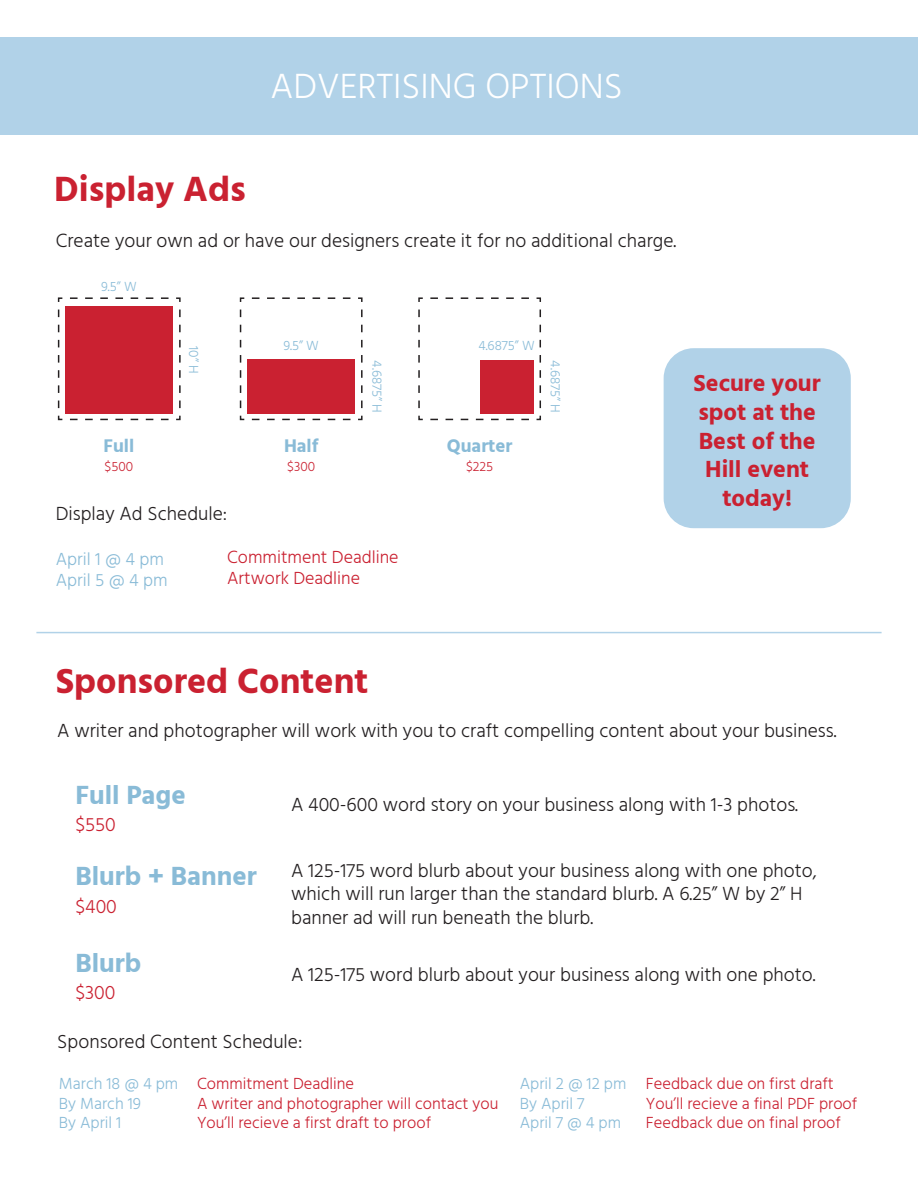
<style>
.page{position:relative;width:918px;height:1188px;background:#fff}
.page>*{position:absolute;margin:0;border:0;box-sizing:border-box;transform-origin:0 0}
.t1{font:700 36px "Hind";color:#ca2131}
.t2{font:300 36px "Hind";color:#fff}
.t3{font:700 27px "Hind";color:#89bbd7}
.t4{font:700 24px/28.8px "Hind";color:#ca2131;text-align:center}
.t5{font:300 19.5px/23.4px "Hind";color:#231f20}
.t6{font:300 19.5px "Hind";color:#ca2131}
.t7{font:700 18.75px "Hind";color:#89bbd7}
.t8{font:300 18px/21.6px "Hind";color:#ca2131}
.t9{font:300 18px/21.6px "Hind";color:#89bbd7}
.t10{font:300 16.5px/19.8px "Hind";color:#ca2131}
.t11{font:300 16.5px/19.8px "Hind";color:#89bbd7}
.t12{font:300 13.65px "Hind";color:#89bbd7}
.t13{font:300 13.65px "Hind";color:#ca2131}
</style>
<div class="page">
<div style="left:0;top:37px;width:918px;height:98px;background:#b1d2e8"></div>
<div style="left:65px;top:306px;width:108px;height:108px;background:#ca2131"></div>
<div style="left:247px;top:359px;width:108px;height:55px;background:#ca2131"></div>
<div style="left:480px;top:360px;width:54px;height:54px;background:#ca2131"></div>
<svg style="left:57px;top:415px;width:112px;height:6px"></svg>
<svg style="left:57px;top:297px;width:6px;height:111px"></svg>
<svg style="left:70px;top:297px;width:111px;height:5px"></svg>
<svg style="left:176px;top:310px;width:5px;height:111px"></svg>
<svg style="left:239px;top:415px;width:111px;height:6px"></svg>
<svg style="left:239px;top:297px;width:6px;height:111px"></svg>
<svg style="left:252px;top:297px;width:111px;height:5px"></svg>
<svg style="left:358px;top:310px;width:5px;height:111px"></svg>
<svg style="left:418px;top:415px;width:111px;height:6px"></svg>
<svg style="left:418px;top:297px;width:5px;height:111px"></svg>
<svg style="left:430px;top:297px;width:111px;height:5px"></svg>
<svg style="left:536px;top:310px;width:5px;height:111px"></svg>
<hr style="left:36px;top:632px;width:846px;height:1px;background:#b1d2e8">
<div style="left:664px;top:348px;width:187px;height:180px;background:#b1d2e8;border-radius:30px"></div>
<h1 class="t2" style="left:270px;top:62px;width:354px">ADVERTISING OPTIONS</h1>
<h1 class="t1" style="left:54px;top:168px;width:193px">Display Ads</h1>
<p class="t5" style="left:56px;top:230px;width:622px">Create your own ad or have our designers create it for no additional charge.</p>
<p class="t12" style="left:101px;top:278px;width:37px">9.5” W</p>
<p class="t7" style="left:104px;top:435px;width:32px">Full</p>
<p class="t12" style="left:203px;top:346px;width:29px;rotate:90deg">10” H</p>
<p class="t12" style="left:283px;top:337px;width:37px">9.5” W</p>
<p class="t12" style="left:478px;top:337px;width:58px">4.6875” W</p>
<p class="t12" style="left:386px;top:360px;width:54px;rotate:90deg">4.6875” H</p>
<p class="t12" style="left:564px;top:360px;width:54px;rotate:90deg">4.6875” H</p>
<p class="t7" style="left:284px;top:435px;width:36px">Half</p>
<p class="t7" style="left:447px;top:435px;width:67px">Quarter</p>
<p class="t13" style="left:105px;top:458px;width:30px">$500</p>
<p class="t13" style="left:287px;top:458px;width:29px">$300</p>
<p class="t13" style="left:466px;top:458px;width:29px">$225</p>
<p class="t5" style="left:56px;top:503px;width:173px">Display Ad Schedule:</p>
<p class="t9" style="left:56px;top:549px;width:113px">April 1 @ 4 pm<br>April 5 @ 4 pm</p>
<p class="t8" style="left:227px;top:547px;width:173px">Commitment Deadline<br>Artwork Deadline</p>
<h1 class="t1" style="left:56px;top:660px;width:314px">Sponsored Content</h1>
<p class="t4" style="left:694px;top:368px;width:129px">Secure your spot at the<br>Best of the<br>Hill event today!</p>
<p class="t5" style="left:57px;top:720px;width:781px">A writer and photographer will work with you to craft compelling content about your business.</p>
<h2 class="t3" style="left:75px;top:779px;width:112px">Full Page</h2>
<p class="t6" style="left:75px;top:812px;width:42px">$550</p>
<h2 class="t3" style="left:75px;top:860px;width:183px">Blurb + Banner</h2>
<p class="t6" style="left:75px;top:893px;width:43px">$400</p>
<h2 class="t3" style="left:75px;top:946px;width:67px">Blurb</h2>
<p class="t6" style="left:75px;top:980px;width:41px">$300</p>
<p class="t5" style="left:291px;top:794px;width:508px">A 400-600 word story on your business along with 1-3 photos.</p>
<p class="t5" style="left:291px;top:860px;width:527px">A 125-175 word blurb about your business along with one photo, which will run larger than the standard blurb. A 6.25” W by 2” H banner ad will run beneath the blurb.</p>
<p class="t5" style="left:291px;top:965px;width:526px">A 125-175 word blurb about your business along with one photo.</p>
<p class="t5" style="left:57px;top:1031px;width:247px">Sponsored Content Schedule:</p>
<p class="t11" style="left:59px;top:1075px;width:121px">March 18 @ 4 pm<br>By March 19<br>By April 1</p>
<p class="t10" style="left:197px;top:1075px;width:303px">Commitment Deadline<br>A writer and photographer will contact you<br>You’ll recieve a first draft to proof</p>
<p class="t11" style="left:520px;top:1075px;width:108px">April 2 @ 12 pm<br>By April 7<br>April 7 @ 4 pm</p>
<p class="t10" style="left:646px;top:1075px;width:213px">Feedback due on first draft<br>You’ll recieve a final PDF proof<br>Feedback due on final proof</p>
</div>
